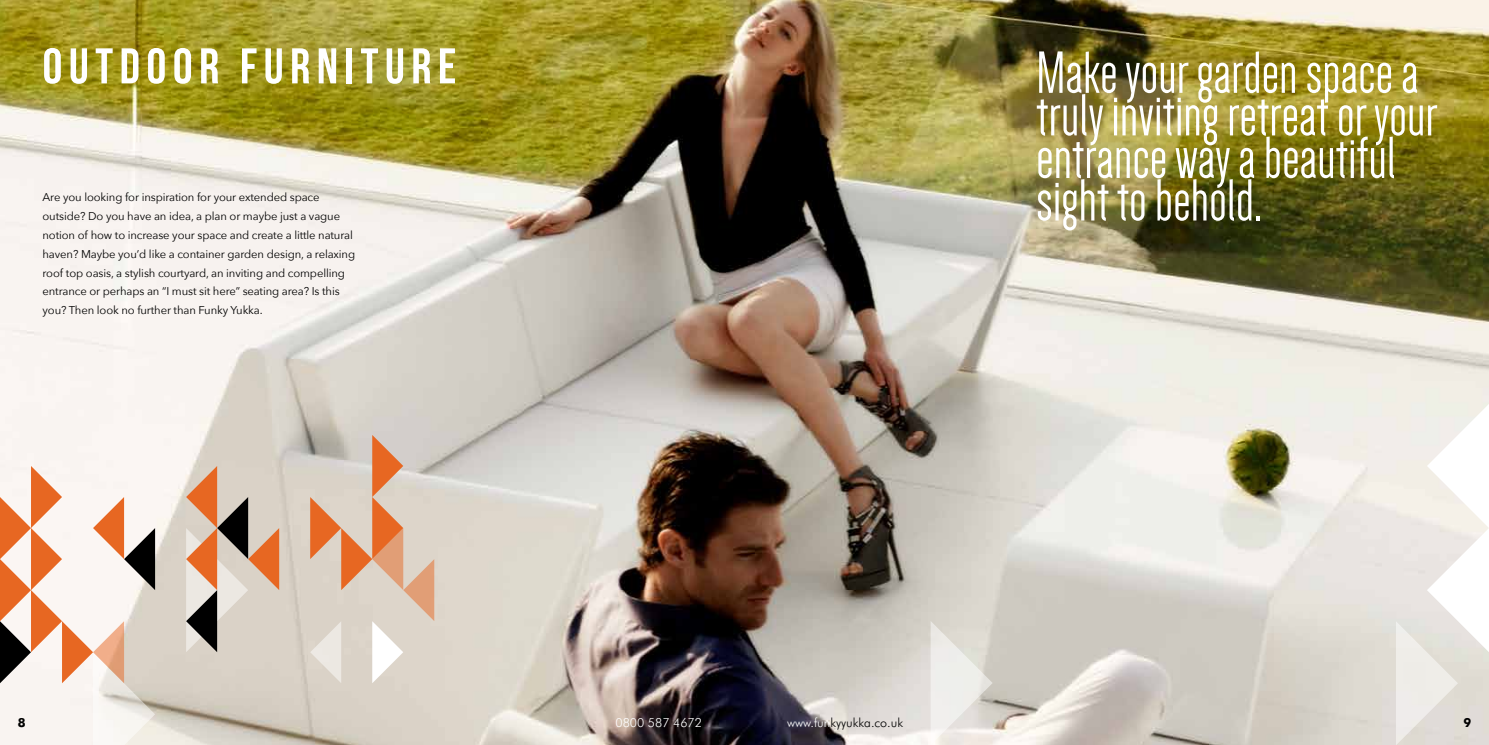
<style>
.page{position:relative;width:1489px;height:745px;background:#fff}
.page>*{position:absolute;margin:0;border:0;box-sizing:border-box;transform-origin:0 0}
.t1{font:61.25px "Dense";color:#fff}
.t2{font:50px "Bebas Neue";letter-spacing:.13em;color:#fff}
.t3{font:300 12.5px "Futura BT";color:#000}
.t4{font:300 12.5px "Futura BT";color:#fff}
.t5{font:700 12.5px "Futura BT";color:#000}
.t6{font:11.25px/18.8px "Avenir Next";letter-spacing:-.01em;color:#000}
.s1{color:#fff}
</style>
<div class="page">
<img style="left:0;top:0;width:1488px;height:744px">
<svg style="left:930px;top:620px;width:62px;height:124px;background:#e7e4df"></svg>
<svg style="left:1395px;top:403px;width:93px;height:341px"></svg>
<svg style="left:186px;top:465px;width:93px;height:186px;background:#c6ab98"></svg>
<svg style="left:310px;top:434px;width:124px;height:248px;background:#dcc3b0"></svg>
<svg style="left:0;top:465px;width:155px;height:279px"></svg>
<h2 class="t2" style="left:43px;top:39px;width:412px">OUTDOOR FU RNITURE</h2>
<h1 class="t1" style="left:1036px;top:43px;width:384px">Make your garden space a</h1>
<h1 class="t1" style="left:1036px;top:85px;width:403px">truly inviting retreat or your</h1>
<h1 class="t1" style="left:1036px;top:128px;width:361px">entrance way a beautiful</h1>
<h1 class="t1" style="left:1036px;top:170px;width:227px">sight to behold.</h1>
<p class="t6" style="left:43px;top:187px;width:314px">Are you looking for inspiration for your extended space outside? Do you have an idea, a plan or maybe just a vague notion of how to increase your space and create a little natural haven? Maybe you’d like a container garden design, a relaxing roof top oasis, a stylish courtyard, an inviting and compelling entrance or perhaps an “I must sit here” seating area? Is this you? Then look no further than Funky Yukka.</p>
<p class="t5" style="left:18px;top:714px;width:9px">8</p>
<p class="t4" style="left:615px;top:714px;width:88px">0800 587 4672</p>
<p class="t3" style="left:787px;top:714px;width:118px"><span class="s1">www.fun</span>kyyukka.co.uk</p>
<p class="t5" style="left:1463px;top:714px;width:9px">9</p>
</div>
